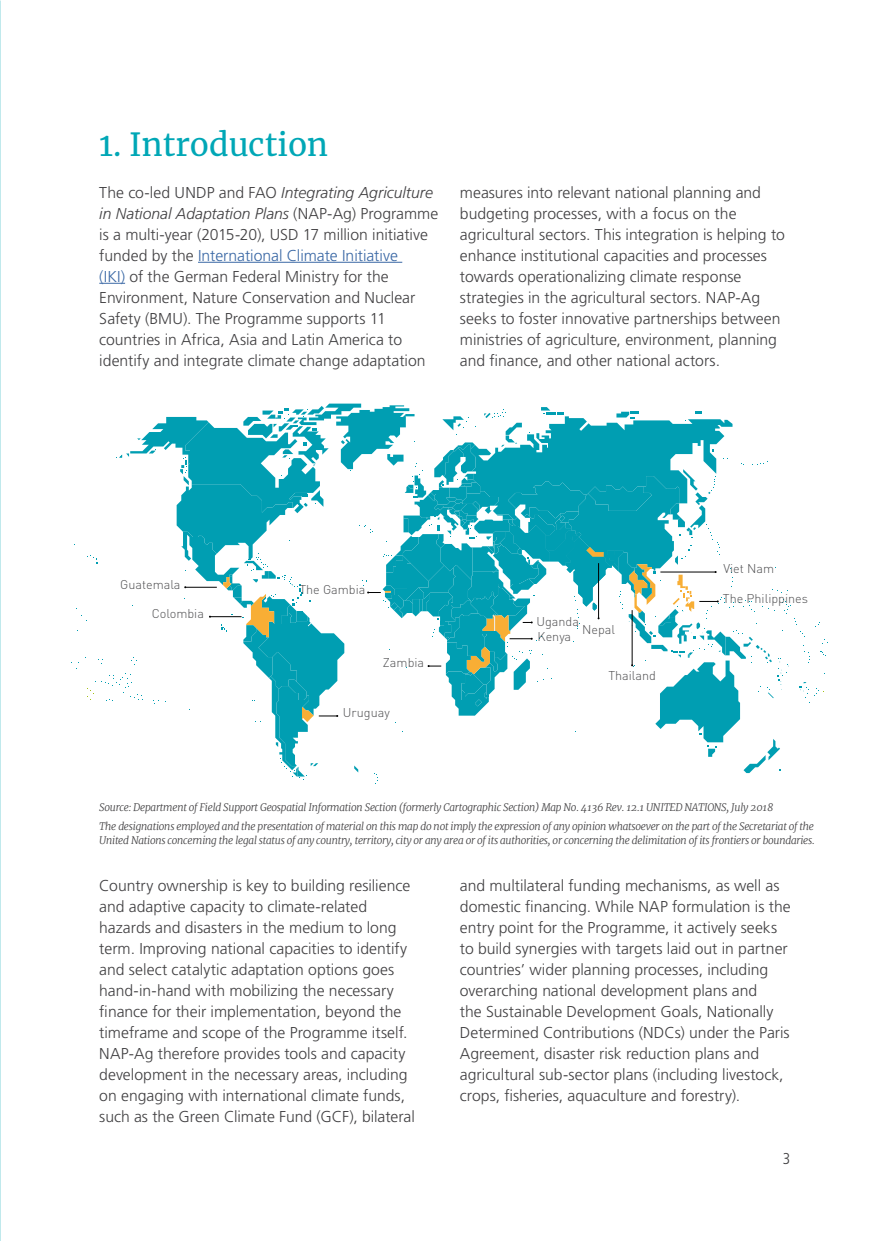
<style>
.page{position:relative;width:874px;height:1241px;background:#fff}
.page>*{position:absolute;margin:0;border:0;box-sizing:border-box;transform-origin:0 0}
.t1{font:31.5px "Merriweather";color:#00a7b6}
.t2{font:300 15.75px/21px "Frutiger LT Pro";color:#414042}
.t3{font:300 condensed 15.75px "Frutiger LT Pro";color:#414042}
.t4{font:300 12.6px "DIN Pro";color:#4d4d4f}
.t5{font:italic 300 10.5px/18.9px "Merriweather";letter-spacing:-.025em;color:#414042}
.s1{font-style:italic}
.s2{color:#3a68a5}
</style>
<div class="page">
<hr style="left:198px;top:262px;width:204px;height:1px;background:#3a68a5">
<svg style="left:99px;top:283px;width:26px;height:1px"></svg>
<svg style="left:71px;top:403px;width:755px;height:381px"></svg>
<h1 class="t1" style="left:99px;top:122px;width:230px">1. Introduction</h1>
<p class="t2" style="left:99px;top:182px;width:340px">The co-led UNDP and FAO <span class="s1">Integrating Agriculture in National Adaptation Plans</span> (NAP-Ag) Programme is a multi-year (2015-20), USD 17 million initiative funded by the <span class="s2">International Climate Initiative<br>(IKI)</span> of the German Federal Ministry for the Environment, Nature Conservation and Nuclear Safety (BMU). The Programme supports 11 countries in Africa, Asia and Latin America to identify and integrate climate change adaptation</p>
<p class="t2" style="left:459px;top:182px;width:326px">measures into relevant national planning and budgeting processes, with a focus on the agricultural sectors. This integration is helping to enhance institutional capacities and processes towards operationalizing climate response strategies in the agricultural sectors. NAP-Ag seeks to foster innovative partnerships between ministries of agriculture, environment, planning and finance, and other national actors.</p>
<p class="t4" style="left:120px;top:575px;width:62px">Guatemala</p>
<p class="t4" style="left:152px;top:605px;width:54px">Colombia</p>
<p class="t4" style="left:299px;top:581px;width:67px">The Gambia</p>
<p class="t4" style="left:383px;top:654px;width:43px">Zambia</p>
<p class="t4" style="left:343px;top:703px;width:48px">Uruguay</p>
<p class="t4" style="left:536px;top:612px;width:44px">Uganda</p>
<p class="t4" style="left:581px;top:621px;width:34px">Nepal</p>
<p class="t4" style="left:537px;top:627px;width:35px">Kenya</p>
<p class="t4" style="left:608px;top:667px;width:49px">Thailand</p>
<p class="t4" style="left:723px;top:559px;width:52px">Viet Nam</p>
<p class="t4" style="left:722px;top:590px;width:86px">The Philippines</p>
<p class="t5" style="left:99px;top:797px;width:715px">Source: Department of Field Support Geospatial Information Section (formerly Cartographic Section) Map No. 4136 Rev. 12.1 UNITED NATIONS, July 2018<br>The designations employed and the presentation of material on this map do not imply the expression of any opinion whatsoever on the part of the Secretariat of the</p>
<p class="t5" style="left:99px;top:830px;width:716px">United Nations concerning the legal status of any country, territory, city or any area or of its authorities, or concerning the delimitation of its frontiers or boundaries.</p>
<p class="t2" style="left:99px;top:875px;width:317px">Country ownership is key to building resilience and adaptive capacity to climate-related hazards and disasters in the medium to long term. Improving national capacities to identify and select catalytic adaptation options goes hand-in-hand with mobilizing the necessary finance for their implementation, beyond the timeframe and scope of the Programme itself.<br>NAP-Ag therefore provides tools and capacity development in the necessary areas, including on engaging with international climate funds, such as the Green Climate Fund (GCF), bilateral</p>
<p class="t2" style="left:459px;top:875px;width:332px">and multilateral funding mechanisms, as well as domestic financing. While NAP formulation is the entry point for the Programme, it actively seeks to build synergies with targets laid out in partner countries’ wider planning processes, including overarching national development plans and<br>the Sustainable Development Goals, Nationally Determined Contributions (NDCs) under the Paris Agreement, disaster risk reduction plans and agricultural sub-sector plans (including livestock, crops, fisheries, aquaculture and forestry).</p>
<p class="t3" style="left:782px;top:1149px;width:9px">3</p>
</div>
